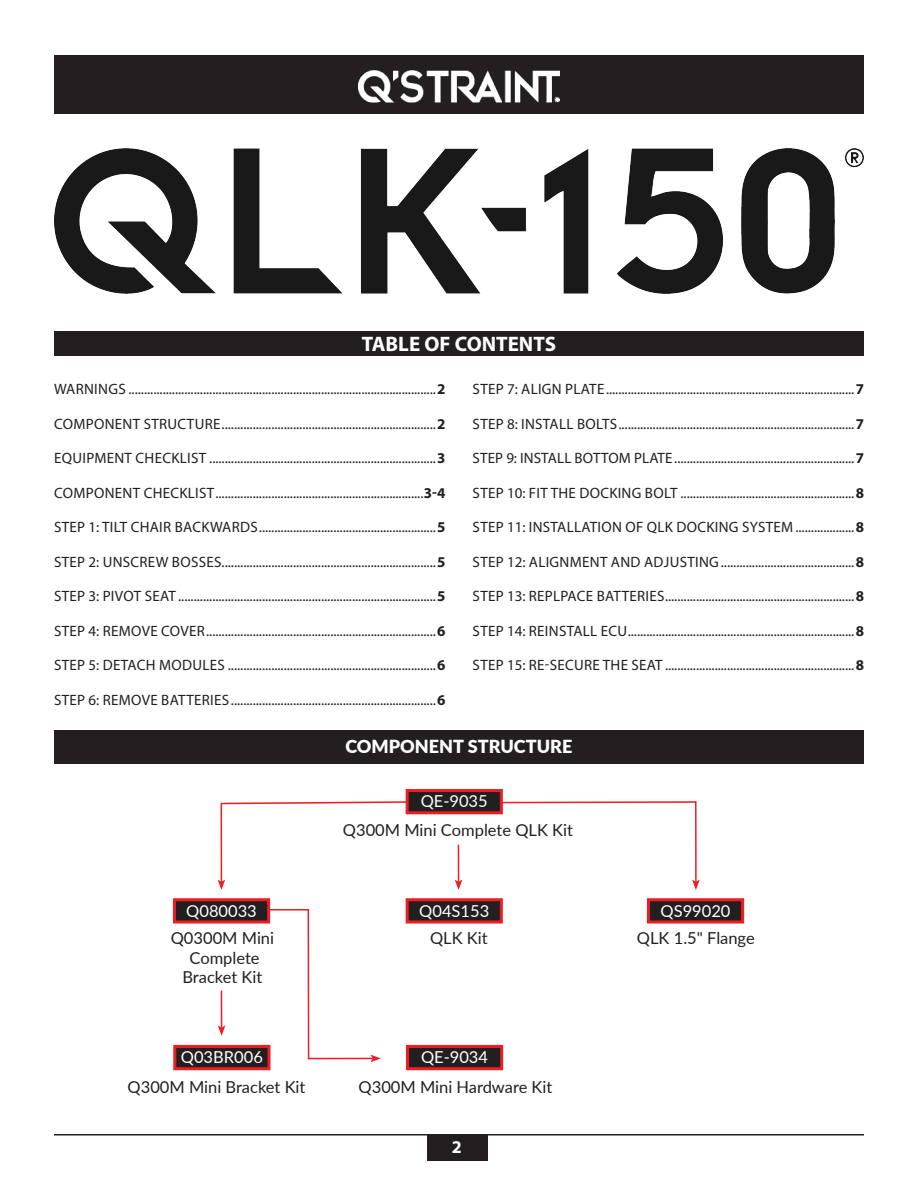
<style>
.page{position:relative;width:918px;height:1188px;background:#fff}
.page>*{position:absolute;margin:0;border:0;box-sizing:border-box;transform-origin:0 0}
.t1{font:700 21px "Myriad Pro";color:#fff}
.t2{font:900 18px "Lato";color:#fff}
.t3{font:700 18px "Myriad Pro";color:#fff}
.t4{font:16.5px "Lato";color:#231f20}
.t5{font:16.5px "Lato";color:#fff}
.t6{font:15px "Myriad Pro";letter-spacing:.02em;color:#231f20}
.s1{font-weight:700}
</style>
<div class="page">
<div style="left:428px;top:1135px;width:60px;height:25px;background:#231f20"></div>
<hr style="left:54px;top:1134px;width:810px;height:2px;background:#231f20">
<div style="left:54px;top:331px;width:810px;height:25px;background:#231f20"></div>
<div style="left:54px;top:56px;width:810px;height:58px;background:#231f20"></div>
<img style="left:358px;top:55px;width:202px;height:48px">
<img style="left:54px;top:148px;width:810px;height:145px">
<div style="left:54px;top:730px;width:810px;height:34px;background:#231f20"></div>
<div style="left:407px;top:791px;width:94px;height:22px;background:#231f20"></div>
<div style="left:406px;top:789px;width:97px;height:25px;border:3px solid #ee1d23"></div>
<div style="left:407px;top:900px;width:94px;height:22px;background:#231f20"></div>
<div style="left:406px;top:898px;width:97px;height:26px;border:3px solid #ee1d23"></div>
<div style="left:648px;top:900px;width:95px;height:22px;background:#231f20"></div>
<div style="left:647px;top:898px;width:97px;height:26px;border:3px solid #ee1d23"></div>
<div style="left:174px;top:900px;width:95px;height:22px;background:#231f20"></div>
<div style="left:173px;top:898px;width:97px;height:26px;border:3px solid #ee1d23"></div>
<div style="left:407px;top:1046px;width:95px;height:23px;background:#231f20"></div>
<div style="left:406px;top:1045px;width:97px;height:25px;border:3px solid #ee1d23"></div>
<div style="left:175px;top:1046px;width:94px;height:23px;background:#231f20"></div>
<div style="left:173px;top:1045px;width:97px;height:25px;border:3px solid #ee1d23"></div>
<svg style="left:220px;top:801px;width:188px;height:4px"></svg>
<hr style="left:221px;top:804px;width:1px;height:78px;background:#ee1d23">
<svg style="left:218px;top:880px;width:7px;height:10px"></svg>
<hr style="left:458px;top:845px;width:1px;height:37px;background:#ee1d23">
<svg style="left:455px;top:880px;width:7px;height:10px"></svg>
<svg style="left:501px;top:801px;width:194px;height:3px"></svg>
<hr style="left:695px;top:801px;width:2px;height:81px;background:#ee1d23">
<svg style="left:692px;top:880px;width:8px;height:10px"></svg>
<hr style="left:221px;top:990px;width:1px;height:38px;background:#ee1d23">
<svg style="left:218px;top:1025px;width:7px;height:11px"></svg>
<svg style="left:307px;top:909px;width:3px;height:151px"></svg>
<hr style="left:308px;top:1058px;width:65px;height:1px;background:#ee1d23">
<svg style="left:370px;top:1055px;width:11px;height:7px"></svg>
<hr style="left:269px;top:909px;width:40px;height:2px;background:#ee1d23">
<p class="t1" style="left:362px;top:330px;width:196px">TABLE OF CONTENTS</p>
<p class="t6" style="left:54px;top:380px;width:393px">WARNINGS ...................................................................................................<span class="s1">2</span></p>
<p class="t6" style="left:54px;top:414px;width:393px">COMPONENT STRUCTURE.....................................................................<span class="s1">2</span></p>
<p class="t6" style="left:54px;top:449px;width:393px">EQUIPMENT CHECKLIST .........................................................................<span class="s1">3</span></p>
<p class="t6" style="left:54px;top:483px;width:393px">COMPONENT CHECKLIST...................................................................<span class="s1">3-4</span></p>
<p class="t6" style="left:54px;top:518px;width:393px">STEP 1: TILT CHAIR BACKWARDS.........................................................<span class="s1">5</span></p>
<p class="t6" style="left:54px;top:552px;width:393px">STEP 2: UNSCREW BOSSES.....................................................................<span class="s1">5</span></p>
<p class="t6" style="left:54px;top:587px;width:393px">STEP 3: PIVOT SEAT ...................................................................................<span class="s1">5</span></p>
<p class="t6" style="left:54px;top:621px;width:393px">STEP 4: REMOVE COVER..........................................................................<span class="s1">6</span></p>
<p class="t6" style="left:54px;top:656px;width:393px">STEP 5: DETACH MODULES ...................................................................<span class="s1">6</span></p>
<p class="t6" style="left:54px;top:690px;width:393px">STEP 6: REMOVE BATTERIES..................................................................<span class="s1">6</span></p>
<p class="t6" style="left:473px;top:380px;width:393px">STEP 7: ALIGN PLATE................................................................................<span class="s1">7</span></p>
<p class="t6" style="left:473px;top:414px;width:393px">STEP 8: INSTALL BOLTS............................................................................<span class="s1">7</span></p>
<p class="t6" style="left:473px;top:449px;width:393px">STEP 9: INSTALL BOTTOM PLATE..........................................................<span class="s1">7</span></p>
<p class="t6" style="left:473px;top:483px;width:393px">STEP 10: FIT THE DOCKING BOLT ........................................................<span class="s1">8</span></p>
<p class="t6" style="left:473px;top:518px;width:393px">STEP 11: INSTALLATION OF QLK DOCKING SYSTEM ...................<span class="s1">8</span></p>
<p class="t6" style="left:473px;top:552px;width:393px">STEP 12: ALIGNMENT AND ADJUSTING...........................................<span class="s1">8</span></p>
<p class="t6" style="left:473px;top:587px;width:393px">STEP 13: REPLPACE BATTERIES.............................................................<span class="s1">8</span></p>
<p class="t6" style="left:473px;top:621px;width:393px">STEP 14: REINSTALL ECU.........................................................................<span class="s1">8</span></p>
<p class="t6" style="left:473px;top:656px;width:393px">STEP 15: RE-SECURE THE SEAT .............................................................<span class="s1">8</span></p>
<p class="t2" style="left:345px;top:733px;width:228px">COMPONENT STRUCTURE</p>
<p class="t5" style="left:421px;top:790px;width:69px">QE-9035</p>
<p class="t4" style="left:343px;top:818px;width:232px">Q300M Mini Complete QLK Kit</p>
<p class="t5" style="left:186px;top:899px;width:72px">Q080033</p>
<p class="t5" style="left:419px;top:899px;width:71px">Q04S153</p>
<p class="t5" style="left:661px;top:899px;width:71px">QS99020</p>
<p class="t4" style="left:171px;top:926px;width:105px">Q0300M Mini</p>
<p class="t4" style="left:189px;top:946px;width:72px">Complete</p>
<p class="t4" style="left:182px;top:966px;width:81px">Bracket Kit</p>
<p class="t4" style="left:430px;top:926px;width:59px">QLK Kit</p>
<p class="t4" style="left:637px;top:926px;width:119px">QLK 1.5" Flange</p>
<p class="t5" style="left:181px;top:1045px;width:84px">Q03BR006</p>
<p class="t5" style="left:421px;top:1045px;width:69px">QE-9034</p>
<p class="t4" style="left:128px;top:1075px;width:179px">Q300M Mini Bracket Kit</p>
<p class="t4" style="left:359px;top:1075px;width:195px">Q300M Mini Hardware Kit</p>
<p class="t3" style="left:452px;top:1135px;width:11px">2</p>
</div>
